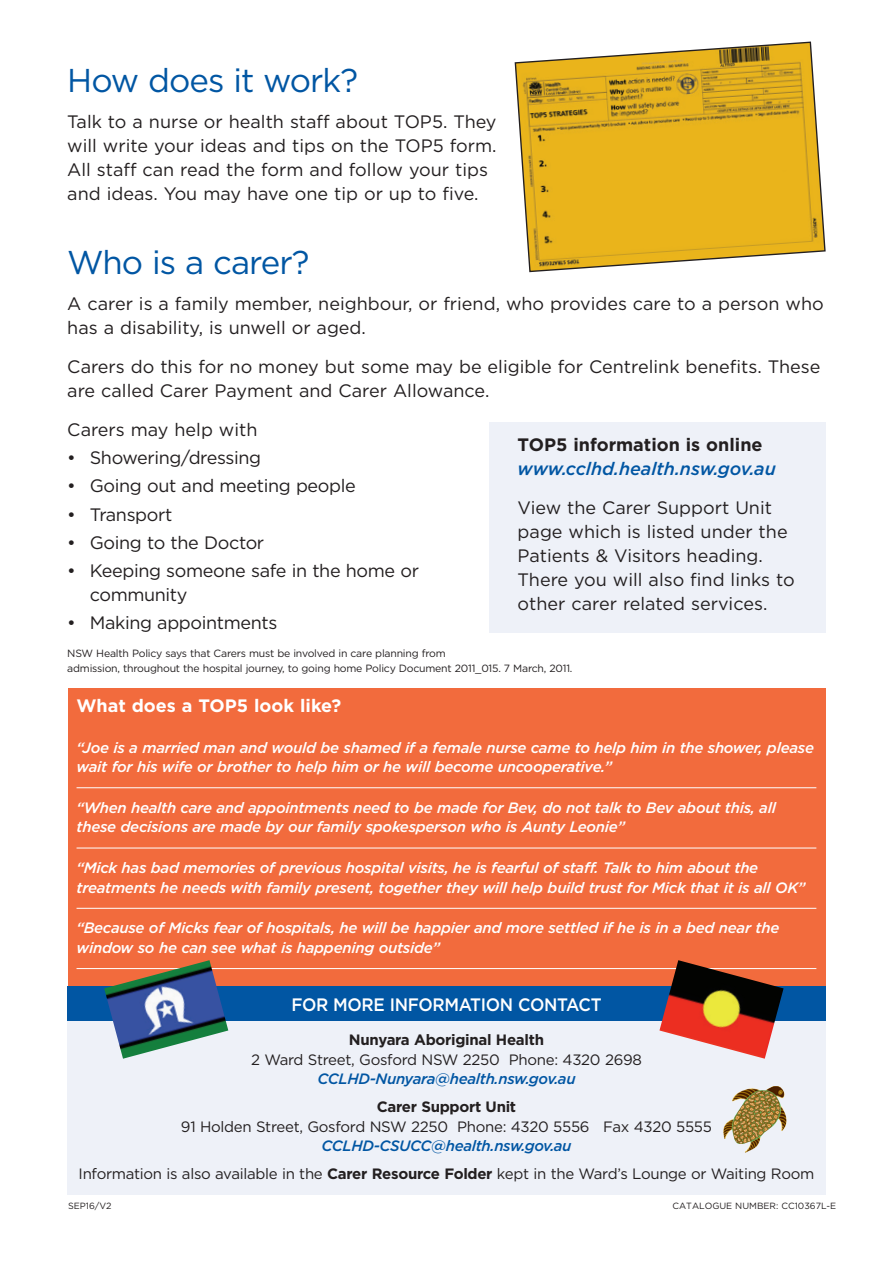
<style>
.page{position:relative;width:893px;height:1263px;background:#fff}
.page>*{position:absolute;margin:0;border:0;box-sizing:border-box;transform-origin:0 0}
.t1{font:33px "Gotham";letter-spacing:-.03em;color:#0156a3}
.body{font:18px/24px "Gotham";color:#231f20}
.indent{font:18px/24px "Gotham";letter-spacing:-.02em;color:#231f20}
.body-2{font:italic 500 18px "Gotham";color:#0156a3}
.t2{font:500 18px "Gotham";letter-spacing:-.02em;color:#fff;scale:.94 1}
.t3{font:700 18px "Gotham";color:#231f20}
.t4{font:700 18px "Gotham";color:#fff}
.quote{font:italic 500 15px/19.5px "Gotham";letter-spacing:-.02em;color:#fff}
.t5{font:15px/19.5px "Gotham";letter-spacing:-.02em;color:#231f20;text-align:center}
.t6{font:700 15px "Gotham";letter-spacing:-.02em;color:#231f20}
.t7{font:italic 500 15px "Gotham";letter-spacing:-.02em;color:#0156a3}
.body-3{font:10.5px/15px "Gotham";letter-spacing:-.02em;color:#231f20}
.body-4{font:9px "Gotham";color:#231f20}
.s1{font-weight:500;font-style:italic;color:#0156a3}
.s2{font-weight:700}
</style>
<div class="page">
<div style="left:68px;top:688px;width:758px;height:298px;background:#f26b3d"></div>
<hr style="left:77px;top:787px;width:739px;height:1px;background:#fff">
<hr style="left:77px;top:848px;width:739px;height:1px;background:#fff">
<hr style="left:77px;top:908px;width:739px;height:1px;background:#fff">
<hr style="left:77px;top:968px;width:739px;height:1px;background:#fff">
<div style="left:67px;top:1020px;width:759px;height:175px;background:#eef1f8"></div>
<div style="left:67px;top:986px;width:759px;height:34px;background:#0156a3"></div>
<img style="left:104px;top:960px;width:124px;height:99px">
<img style="left:659px;top:960px;width:125px;height:99px">
<img style="left:723px;top:1086px;width:64px;height:67px">
<div style="left:489px;top:422px;width:337px;height:210px;background:#eef1f8"></div>
<svg style="left:514px;top:41px;width:312px;height:232px;background:#e0b53c"></svg>
<h1 class="t1" style="left:67px;top:60px;width:292px">How does it work?</h1>
<p class="body" style="left:67px;top:110px;width:431px">Talk to a nurse or health staff about TOP5. They will write your ideas and tips on the TOP5 form.<br>All staff can read the form and follow your tips and ideas. You may have one tip or up to five.</p>
<h1 class="t1" style="left:67px;top:241px;width:244px">Who is a carer?</h1>
<p class="body" style="left:67px;top:291px;width:758px">A carer is a family member, neighbour, or friend, who provides care to a person who has a disability, is unwell or aged.</p>
<p class="body" style="left:67px;top:354px;width:755px">Carers do this for no money but some may be eligible for Centrelink benefits. These are called Carer Payment and Carer Allowance.</p>
<p class="body" style="left:67px;top:417px;width:192px">Carers may help with</p>
<p class="indent" style="left:67px;top:445px;width:195px">• Showering/dressing</p>
<p class="indent" style="left:67px;top:474px;width:290px">• Going out and meeting people</p>
<p class="indent" style="left:67px;top:502px;width:107px">• Transport</p>
<p class="indent" style="left:67px;top:530px;width:198px">• Going to the Doctor</p>
<p class="indent" style="left:90px;top:558px;width:331px;text-indent:-22px">• Keeping someone safe in the home or community</p>
<p class="indent" style="left:67px;top:611px;width:212px">• Making appointments</p>
<p class="body-3" style="left:67px;top:646px;width:507px">NSW Health Policy says that Carers must be involved in care planning from<br>admission, throughout the hospital journey, to going home Policy Document 2011_015. 7 March, 2011.</p>
<h2 class="t3" style="left:518px;top:432px;width:246px">TOP5 information is online</h2>
<p class="body-2" style="left:518px;top:456px;width:260px">www.cclhd.health.nsw.gov.au</p>
<p class="body" style="left:518px;top:495px;width:279px">View the Carer Support Unit page which is listed under the<br>Patients &amp; Visitors heading.<br>There you will also find links to other carer related services.</p>
<h2 class="t4" style="left:77px;top:693px;width:266px">What does a TOP5 look like?</h2>
<p class="quote" style="left:77px;top:737px;width:739px">“Joe is a married man and would be shamed if a female nurse came to help him in the shower, please wait for his wife or brother to help him or he will become uncooperative.”</p>
<p class="quote" style="left:77px;top:797px;width:701px">“When health care and appointments need to be made for Bev, do not talk to Bev about this, all these decisions are made by our family spokesperson who is Aunty Leonie”</p>
<p class="quote" style="left:77px;top:858px;width:730px">“Mick has bad memories of previous hospital visits, he is fearful of staff. Talk to him about the treatments he needs with family present, together they will help build trust for Mick that it is all OK”</p>
<p class="quote" style="left:77px;top:918px;width:704px">“Because of Micks fear of hospitals, he will be happier and more settled if he is in a bed near the window so he can see what is happening outside”</p>
<p class="t2" style="left:291px;top:992px;width:331px">FOR MORE INFORMATION CONTACT</p>
<p class="t6" style="left:349px;top:1030px;width:197px">Nunyara Aboriginal Health</p>
<p class="t5" style="left:251px;top:1049px;width:392px">2 Ward Street, Gosford NSW 2250 Phone: 4320 2698<br><span class="s1">CCLHD-Nunyara@health.nsw.gov.au</span></p>
<p class="t6" style="left:377px;top:1097px;width:141px">Carer Support Unit</p>
<p class="t5" style="left:181px;top:1116px;width:532px">91 Holden Street, Gosford NSW 2250 Phone: 4320 5556 Fax 4320 5555</p>
<p class="t7" style="left:321px;top:1136px;width:252px">CCLHD-CSUCC@health.nsw.gov.au</p>
<p class="t5" style="left:79px;top:1164px;width:737px">Information is also available in the <span class="s2">Carer Resource Folder</span> kept in the Ward’s Lounge or Waiting Room</p>
<p class="body-4" style="left:68px;top:1200px;width:45px">SEP16/V2</p>
<p class="body-4" style="left:672px;top:1200px;width:165px">CATALOGUE NUMBER: CC10367L-E</p>
</div>
